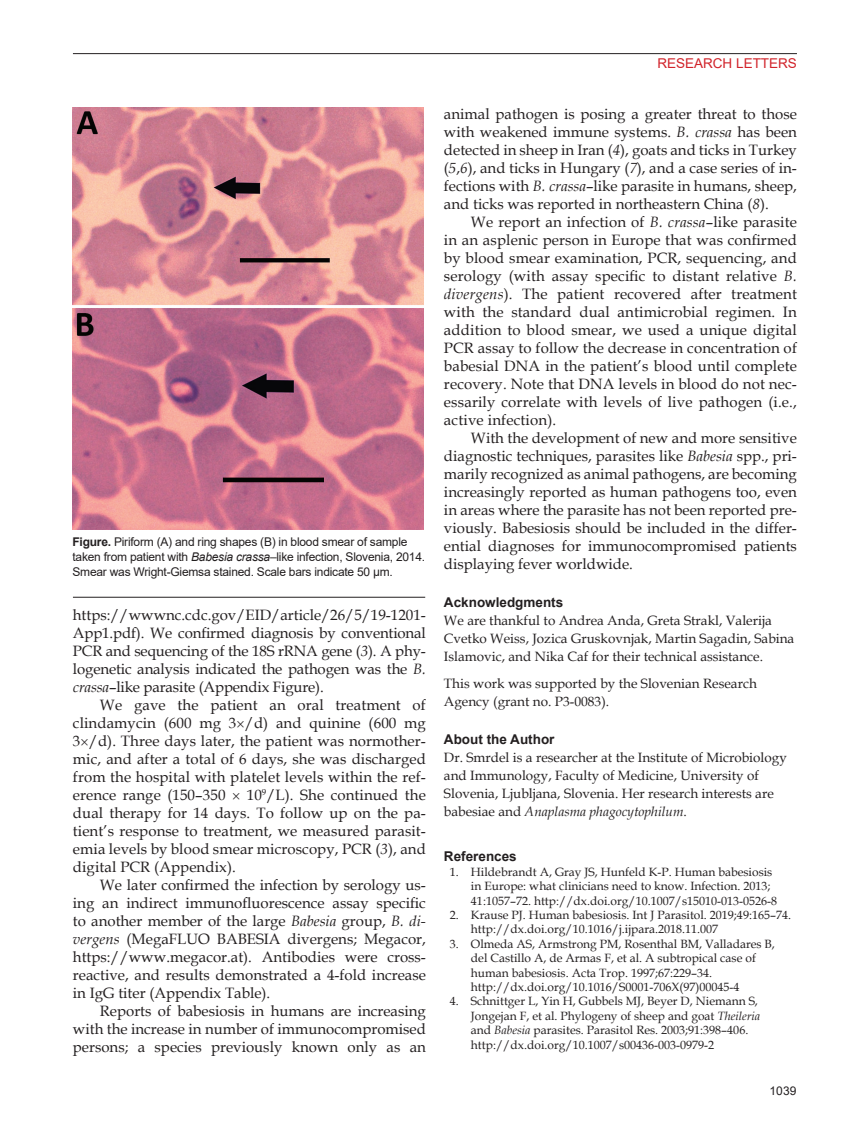
<style>
.page{position:relative;width:851px;height:1134px;background:#fff}
.page>*{position:absolute;margin:0;border:0;box-sizing:border-box;transform-origin:0 0}
.Body_Text{font:15px/18px "Book Antiqua";color:#231f20;text-align:justify}
.Acknowledgment{font:13.5px/18px "Book Antiqua";color:#231f20}
.Bio{font:13.5px/18px "Book Antiqua";color:#231f20}
.Acknowledgment_Head{font:700 13.5px "Arial";color:#231f20}
.t1{font:13.5px "Arial";color:#d1232a}
.Ref_Title{font:700 13.5px "Arial";color:#231f20}
.References{font:12px/14.4px "Book Antiqua";color:#231f20}
.Figure_Legend{font:12px/15px "Arial";letter-spacing:-.02em;color:#231f20}
.s1{font-weight:700}
.s2{font-style:italic}
</style>
<div class="page">
<hr style="left:73px;top:53px;width:723px;height:1px;background:#231f20">
<img style="left:72px;top:108px;width:351px;height:421px">
<hr style="left:73px;top:597px;width:352px;height:1px;background:#231f20">
<p class="Figure_Legend" style="left:72px;top:534px;width:354px"><span class="s1">Figure.</span> Piriform (A) and ring shapes (B) in blood smear of sample taken from patient with <span class="s2">Babesia crassa</span>–like infection, Slovenia, 2014.<br>Smear was Wright-Giemsa stained. Scale bars indicate 50 µm.</p>
<p class="Body_Text" style="left:73px;top:605px;width:354px">https://wwwnc.cdc.gov/EID/article/26/5/19-1201- App1.pdf). We confirmed diagnosis by conventional PCR and sequencing of the 18S rRNA gene (<span class="s2">3</span>). A phy&shy;logenetic analysis indicated the pathogen was the <span class="s2">B. crassa</span>–like parasite (Appendix Figure).</p>
<p class="Body_Text" style="left:73px;top:695px;width:354px;text-indent:27px">We gave the patient an oral treatment of clindamycin (600 mg 3 /d) and quinine (600 mg 3 /d). Three days later, the patient was normother&shy;mic, and after a total of 6 days, she was discharged from the hospital with platelet levels within the ref&shy;erence range (150–350</p>
<p class="Body_Text" style="left:73px;top:785px;width:354px;text-indent:174px">10<sup>9</sup>/L). She continued the dual therapy for 14 days. To follow up on the pa&shy;tient’s response to treatment, we measured parasit&shy;emia levels by blood smear microscopy, PCR (<span class="s2">3</span>), and digital PCR (Appendix).</p>
<p class="Body_Text" style="left:73px;top:875px;width:354px;text-indent:27px">We later confirmed the infection by serology us&shy;ing an indirect immunofluorescence assay specific to another member of the large <span class="s2">Babesia</span> group, <span class="s2">B. di&shy;vergens</span> (MegaFLUO BABESIA divergens; Megacor, https://www.megacor.at). Antibodies were cross&shy;reactive, and results demonstrated a 4-fold increase in IgG titer (Appendix Table).</p>
<p class="Body_Text" style="left:73px;top:1001px;width:354px;text-indent:27px">Reports of babesiosis in humans are increasing with the increase in number of immunocompromised persons; a species previously known only as an</p>
<p class="t1" style="left:657px;top:54px;width:141px">RESEARCH LETTERS</p>
<p class="Body_Text" style="left:444px;top:104px;width:354px">animal pathogen is posing a greater threat to those with weakened immune systems. <span class="s2">B. crassa</span> has been detected in sheep in Iran (<span class="s2">4</span>), goats and ticks in Turkey (<span class="s2">5</span>,<span class="s2">6</span>), and ticks in Hungary (<span class="s2">7</span>), and a case series of in&shy;fections with <span class="s2">B. crassa</span>–like parasite in humans, sheep, and ticks was reported in northeastern China (<span class="s2">8</span>).</p>
<p class="Body_Text" style="left:444px;top:212px;width:354px;text-indent:27px">We report an infection of <span class="s2">B. crassa</span>–like parasite in an asplenic person in Europe that was confirmed by blood smear examination, PCR, sequencing, and serology (with assay specific to distant relative <span class="s2">B. divergens</span>). The patient recovered after treatment with the standard dual antimicrobial regimen. In addition to blood smear, we used a unique digital PCR assay to follow the decrease in concentration of babesial DNA in the patient’s blood until complete recovery. Note that DNA levels in blood do not nec&shy;essarily correlate with levels of live pathogen (i.e., active infection).</p>
<p class="Body_Text" style="left:444px;top:428px;width:354px;text-indent:27px">With the development of new and more sensitive diagnostic techniques, parasites like <span class="s2">Babesia</span> spp., pri&shy;marily recognized as animal pathogens, are becoming increasingly reported as human pathogens too, even in areas where the parasite has not been reported pre&shy;viously. Babesiosis should be included in the differ&shy;ential diagnoses for immunocompromised patients displaying fever worldwide.</p>
<p class="Acknowledgment_Head" style="left:444px;top:593px;width:121px">Acknowledgments</p>
<p class="Acknowledgment" style="left:444px;top:611px;width:352px">We are thankful to Andrea Anda, Greta Strakl, Valerija<br>Cvetko Weiss, Jozica Gruskovnjak, Martin Sagadin, Sabina<br>Islamovic, and Nika Caf for their technical assistance.</p>
<p class="Acknowledgment" style="left:444px;top:674px;width:314px">This work was supported by the Slovenian Research<br>Agency (grant no. P3-0083).</p>
<p class="Acknowledgment_Head" style="left:444px;top:730px;width:112px">About the Author</p>
<p class="Bio" style="left:444px;top:748px;width:344px">Dr. Smrdel is a researcher at the Institute of Microbiology and Immunology, Faculty of Medicine, University of Slovenia, Ljubljana, Slovenia. Her research interests are babesiae and <span class="s2">Anaplasma phagocytophilum</span>.</p>
<p class="Ref_Title" style="left:444px;top:847px;width:74px">References</p>
<p class="References" style="left:471px;top:864px;width:308px;text-indent:-21px">1. Hildebrandt A, Gray JS, Hunfeld K-P. Human babesiosis in Europe: what clinicians need to know. Infection. 2013;<br>41:1057–72. http://dx.doi.org/10.1007/s15010-013-0526-8</p>
<p class="References" style="left:471px;top:907px;width:321px;text-indent:-21px">2. Krause PJ. Human babesiosis. Int J Parasitol. 2019;49:165–74. http://dx.doi.org/10.1016/j.ijpara.2018.11.007</p>
<p class="References" style="left:471px;top:936px;width:305px;text-indent:-21px">3. Olmeda AS, Armstrong PM, Rosenthal BM, Valladares B, del Castillo A, de Armas F, et al. A subtropical case of human babesiosis. Acta Trop. 1997;67:229–34. http://dx.doi.org/10.1016/S0001-706X(97)00045-4</p>
<p class="References" style="left:471px;top:994px;width:291px;text-indent:-21px">4. Schnittger L, Yin H, Gubbels MJ, Beyer D, Niemann S, Jongejan F, et al. Phylogeny of sheep and goat <span class="s2">Theileria </span>and <span class="s2">Babesia</span> parasites. Parasitol Res. 2003;91:398–406. http://dx.doi.org/10.1007/s00436-003-0979-2</p>
<p class="Figure_Legend" style="left:769px;top:1084px;width:28px">1039</p>
</div>
